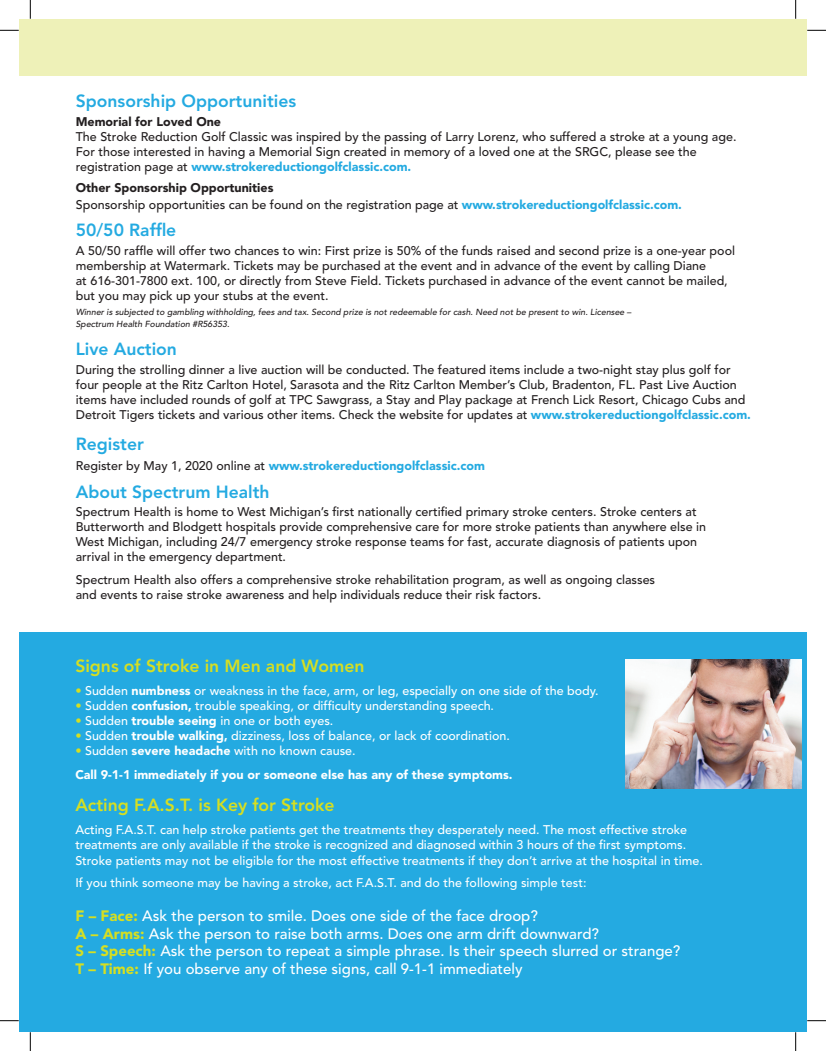
<style>
.page{position:relative;width:826px;height:1051px;background:#fff}
.page>*{position:absolute;margin:0;border:0;box-sizing:border-box;transform-origin:0 0}
.t1{font:800 17.5px "Avenir";color:#24aae1}
.t2{font:800 17.5px "Avenir";color:#d6df21}
.t3{font:500 15px/17.5px "Avenir";color:#fff}
.t4{font:500 12.5px/15px "Avenir";color:#231f20}
.t5{font:500 12.5px/15px "Avenir";color:#fff}
.t6{font:900 12.5px/23.8px "Avenir";color:#fff}
.t7{font:900 12.5px "Avenir";color:#24aae1}
.t8{font:900 12.5px "Avenir";color:#231f20}
.t9{font:italic 500 8.75px/12.5px "Avenir";color:#231f20}
.s1{font-weight:900;color:#24aae1}
.s2{font-weight:900}
.s3{font-weight:500;color:#231f20}
.s4{color:#d6df21}
.s5{font-weight:500;color:#d6df21}
.s6{font-weight:500}
.s7{font-weight:900;color:#d6df21}
</style>
<div class="page">
<div style="left:19px;top:19px;width:788px;height:56px;background:#eef1b8"></div>
<div style="left:19px;top:632px;width:788px;height:400px;background:#24aae1"></div>
<img style="left:625px;top:659px;width:177px;height:129px">
<svg style="left:0;top:30px;width:19px;height:1px"></svg>
<svg style="left:807px;top:30px;width:19px;height:1px"></svg>
<svg style="left:0;top:1020px;width:19px;height:1px"></svg>
<svg style="left:807px;top:1020px;width:19px;height:1px"></svg>
<svg style="left:30px;top:0;width:1px;height:19px"></svg>
<svg style="left:30px;top:1032px;width:1px;height:19px"></svg>
<svg style="left:795px;top:0;width:1px;height:19px"></svg>
<svg style="left:795px;top:1032px;width:1px;height:19px"></svg>
<h1 class="t1" style="left:76px;top:91px;width:222px">Sponsorship Opportunities</h1>
<p class="t8" style="left:76px;top:114px;width:147px">Memorial for Loved One</p>
<p class="t4" style="left:76px;top:130px;width:662px">The Stroke Reduction Golf Classic was inspired by the passing of Larry Lorenz, who suffered a stroke at a young age.<br>For those interested in having a Memorial Sign created in memory of a loved one at the SRGC, please see the registration page at <span class="s1">www.strokereductiongolfclassic.com.</span></p>
<p class="t4" style="left:76px;top:180px;width:607px;line-height:16.2px"><span class="s2">Other Sponsorship Opportunities<br></span>Sponsorship opportunities can be found on the registration page at <span class="s1">www.strokereductiongolfclassic.com.</span></p>
<h1 class="t1" style="left:76px;top:220px;width:102px">50/50 Raffle</h1>
<p class="t4" style="left:76px;top:243px;width:661px">A 50/50 raffle will offer two chances to win: First prize is 50% of the funds raised and second prize is a one-year pool membership at Watermark. Tickets may be purchased at the event and in advance of the event by calling Diane<br>at 616-301-7800 ext. 100, or directly from Steve Field. Tickets purchased in advance of the event cannot be mailed, but you may pick up your stubs at the event.</p>
<p class="t9" style="left:76px;top:306px;width:557px">Winner is subjected to gambling withholding, fees and tax. Second prize is not redeemable for cash. Need not be present to win. Licensee –<br>Spectrum Health Foundation #R56353.</p>
<h1 class="t1" style="left:76px;top:338px;width:103px">Live Auction</h1>
<p class="t4" style="left:76px;top:362px;width:676px">During the strolling dinner a live auction will be conducted. The featured items include a two-night stay plus golf for four people at the Ritz Carlton Hotel, Sarasota and the Ritz Carlton Member’s Club, Bradenton, FL. Past Live Auction items have included rounds of golf at TPC Sawgrass, a Stay and Play package at French Lick Resort, Chicago Cubs and Detroit Tigers tickets and various other items. Check the website for updates at <span class="s1">www.strokereductiongolfclassic.com.</span></p>
<h1 class="t1" style="left:76px;top:433px;width:70px">Register</h1>
<p class="t7" style="left:76px;top:458px;width:411px"><span class="s3">Register by May 1, 2020 online at</span> www.strokereductiongolfclassic.com</p>
<h1 class="t1" style="left:76px;top:481px;width:195px">About Spectrum Health</h1>
<p class="t4" style="left:76px;top:505px;width:632px">Spectrum Health is home to West Michigan’s first nationally certified primary stroke centers. Stroke centers at Butterworth and Blodgett hospitals provide comprehensive care for more stroke patients than anywhere else in West Michigan, including 24/7 emergency stroke response teams for fast, accurate diagnosis of patients upon arrival in the emergency department.</p>
<p class="t4" style="left:76px;top:572px;width:581px">Spectrum Health also offers a comprehensive stroke rehabilitation program, as well as ongoing classes and events to raise stroke awareness and help individuals reduce their risk factors.</p>
<h1 class="t2" style="left:75px;top:656px;width:291px">Signs of Stroke in Men and Women</h1>
<p class="t5" style="left:75px;top:683px;width:525px"><span class="s4">•</span> Sudden <span class="s2">numbness</span> or weakness in the face, arm, or leg, especially on one side of the body.</p>
<p class="t5" style="left:75px;top:698px;width:420px"><span class="s4">•</span> Sudden <span class="s2">confusion,</span> trouble speaking, or difficulty understanding speech.</p>
<p class="t5" style="left:75px;top:713px;width:259px"><span class="s4">•</span> Sudden <span class="s2">trouble seeing</span> in one or both eyes.</p>
<p class="t5" style="left:75px;top:728px;width:436px"><span class="s4">•</span> Sudden <span class="s2">trouble walking,</span> dizziness, loss of balance, or lack of coordination.</p>
<p class="t6" style="left:75px;top:738px;width:439px"><span class="s5">•</span> <span class="s6">Sudden</span> severe headache <span class="s6">with no known cause.<br></span>Call 9-1-1 immediately if you or someone else has any of these symptoms.</p>
<h1 class="t2" style="left:75px;top:794px;width:261px">Acting F.A.S.T. is Key for Stroke</h1>
<p class="t5" style="left:75px;top:822px;width:613px">Acting F.A.S.T. can help stroke patients get the treatments they desperately need. The most effective stroke treatments are only available if the stroke is recognized and diagnosed within 3 hours of the first symptoms.</p>
<p class="t5" style="left:75px;top:849px;width:629px;line-height:22.5px">Stroke patients may not be eligible for the most effective treatments if they don’t arrive at the hospital in time.<br>If you think someone may be having a stroke, act F.A.S.T. and do the following simple test:</p>
<p class="t3" style="left:75px;top:907px;width:606px"><span class="s7">F – Face:</span> Ask the person to smile. Does one side of the face droop?<br><span class="s7">A – Arms:</span> Ask the person to raise both arms. Does one arm drift downward?<br><span class="s7">S – Speech:</span> Ask the person to repeat a simple phrase. Is their speech slurred or strange?<br><span class="s7">T – Time:</span> If you observe any of these signs, call 9-1-1 immediately</p>
</div>
